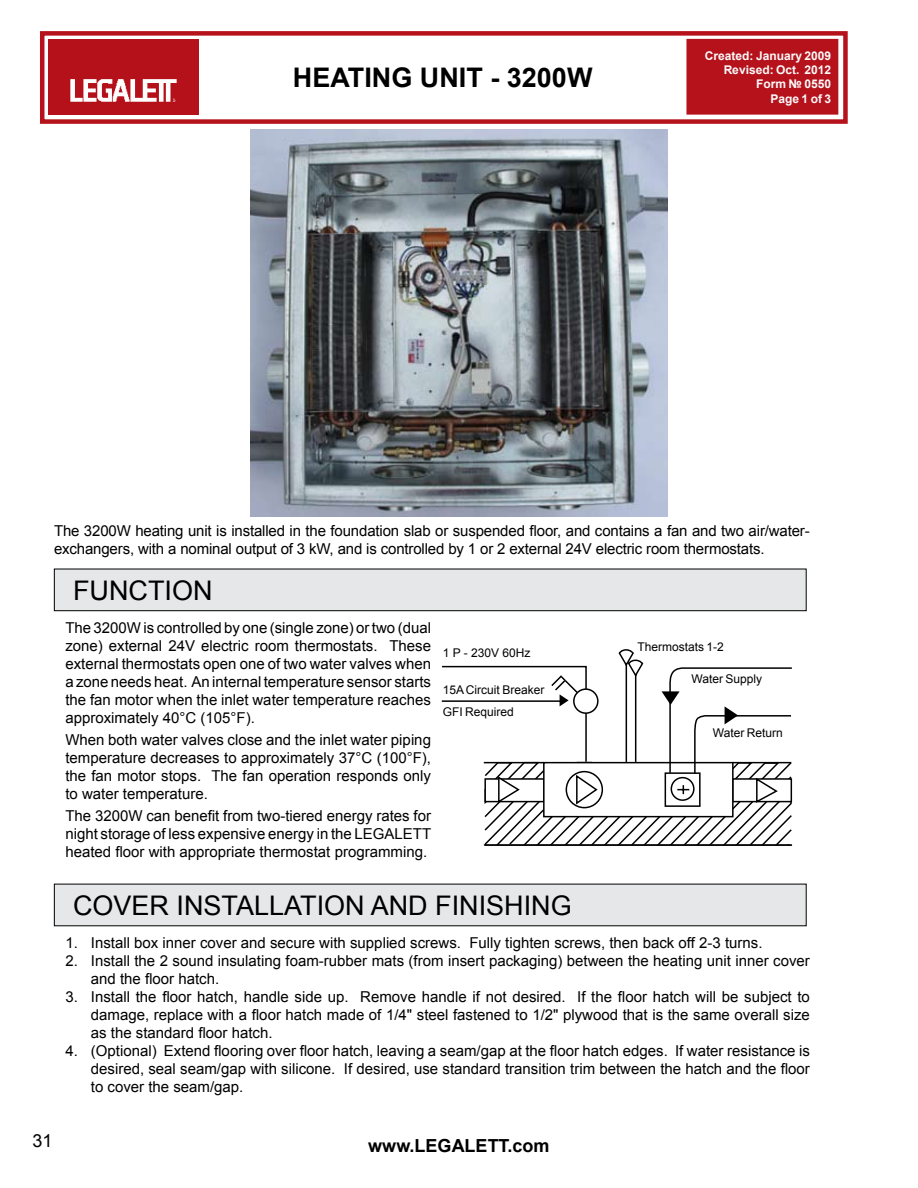
<style>
.page{position:relative;width:918px;height:1188px;background:#fff}
.page>*{position:absolute;margin:0;border:0;box-sizing:border-box;transform-origin:0 0}
.t1{font:27px "Arial";color:#000}
.t2{font:700 27px "Arial";color:#000}
.t3{font:700 18px "Arial";color:#000}
.t4{font:18px "Arial";color:#000}
.t5{font:15px/18px "Arial";color:#000;text-align:justify}
.t6{font:12px "Arial";color:#000}
.t7{font:700 12px/14.4px "Arial";color:#fafafb;text-align:right}
</style>
<div class="page">
<svg style="left:482px;top:649px;width:311px;height:197px"></svg>
<div style="left:54px;top:569px;width:752px;height:42px;background:#e6e7e8"></div>
<div style="left:54px;top:569px;width:753px;height:42px;border:1px solid #000"></div>
<div style="left:687px;top:40px;width:151px;height:74px;background:#b5121b"></div>
<div style="left:686px;top:39px;width:152px;height:76px;border:2px solid #b5121b"></div>
<div style="left:40px;top:31px;width:808px;height:93px;border:4px solid #b5121b"></div>
<img style="left:49px;top:40px;width:149px;height:74px">
<div style="left:54px;top:884px;width:752px;height:42px;background:#e6e7e8"></div>
<img style="left:250px;top:130px;width:418px;height:386px">
<h1 class="t2" style="left:293px;top:59px;width:301px">HEATING UNIT - 3200W</h1>
<p class="t7" style="left:705px;top:49px;width:128px">Created: January 2009<br>Revised: Oct. 2012<br>Form № 0550<br>Page 1 of 3</p>
<p class="t5" style="left:54px;top:522px;width:757px">The 3200W heating unit is installed in the foundation slab or suspended floor, and contains a fan and two air/water&shy;exchangers, with a nominal output of 3 kW, and is controlled by 1 or 2 external 24V electric room thermostats.</p>
<h1 class="t1" style="left:73px;top:573px;width:141px">FUNCTION</h1>
<p class="t5" style="left:65px;top:619px;width:367px">The 3200W is controlled by one (single zone) or two (dual zone) external 24V electric room thermostats. These external thermostats open one of two water valves when a zone needs heat. An internal temperature sensor starts the fan motor when the inlet water temperature reaches approximately 40°C (105°F).</p>
<p class="t5" style="left:65px;top:731px;width:367px">When both water valves close and the inlet water piping temperature decreases to approximately 37°C (100°F), the fan motor stops. The fan operation responds only to water temperature.</p>
<p class="t5" style="left:65px;top:807px;width:367px">The 3200W can benefit from two-tiered energy rates for night storage of less expensive energy in the LEGALETT heated floor with appropriate thermostat programming.</p>
<p class="t6" style="left:443px;top:645px;width:89px">1 P - 230V 60Hz</p>
<p class="t6" style="left:443px;top:682px;width:103px">15A Circuit Breaker</p>
<p class="t6" style="left:443px;top:703px;width:73px">GFI Required</p>
<p class="t6" style="left:637px;top:639px;width:88px">Thermostats 1-2</p>
<p class="t6" style="left:691px;top:671px;width:72px">Water Supply</p>
<p class="t6" style="left:713px;top:725px;width:72px">Water Return</p>
<p class="t4" style="left:32px;top:1129px;width:22px">31</p>
<h1 class="t1" style="left:73px;top:888px;width:500px">COVER INSTALLATION AND FINISHING</h1>
<p class="t5" style="left:65px;top:934px;width:699px">1. Install box inner cover and secure with supplied screws. Fully tighten screws, then back off 2-3 turns.</p>
<p class="t5" style="left:91px;top:952px;width:721px;text-indent:-26px">2. Install the 2 sound insulating foam-rubber mats (from insert packaging) between the heating unit inner cover and the floor hatch.</p>
<p class="t5" style="left:91px;top:988px;width:721px;text-indent:-26px">3. Install the floor hatch, handle side up. Remove handle if not desired. If the floor hatch will be subject to damage, replace with a floor hatch made of 1/4" steel fastened to 1/2" plywood that is the same overall size as the standard floor hatch.</p>
<p class="t5" style="left:91px;top:1042px;width:721px;text-indent:-26px">4. (Optional) Extend flooring over floor hatch, leaving a seam/gap at the floor hatch edges. If water resistance is desired, seal seam/gap with silicone. If desired, use standard transition trim between the hatch and the floor to cover the seam/gap.</p>
<p class="t3" style="left:368px;top:1134px;width:183px">www.LEGALETT.com</p>
</div>
